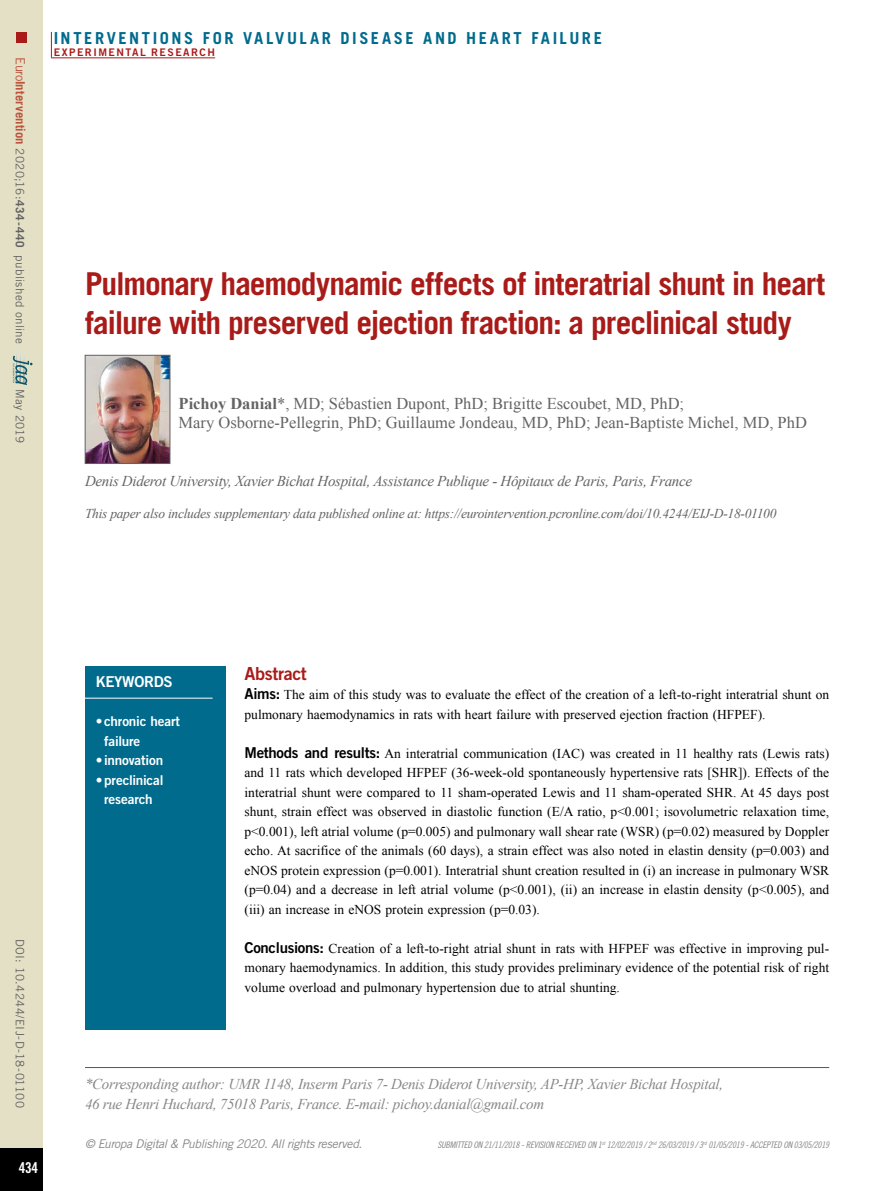
<style>
.page{position:relative;width:893px;height:1191px;background:#fff}
.page>*{position:absolute;margin:0;border:0;box-sizing:border-box;transform-origin:0 0}
.t1{font:700 31.5px/39px "Trade Gothic LT Std";letter-spacing:-.035em;color:#a91b18}
.t2{font:18px "Trade Gothic LT Std Bd 2";letter-spacing:-.02em;color:#a91b18}
.t3{font:16.5px/19.5px "Times New Roman";color:#646363}
.t4{font:700 16.5px "Trade Gothic LT Std";letter-spacing:.155em;color:#006b8d}
.t5{font:italic 15px/19.5px "Times New Roman";letter-spacing:-.02em;color:#878787}
.t6{font:italic 15px "Times New Roman";letter-spacing:-.02em;color:#646363}
.t7{font:15px "Trade Gothic LT Std Bd 2";letter-spacing:-.02em;color:#fff}
.t8{font:15px "Trade Gothic LT Std Bd Cn 20";color:#fff}
.t9{font:13.5px/19.5px "Times New Roman";color:#000;text-align:justify}
.t10{font:italic 13.5px "Times New Roman";letter-spacing:-.02em;color:#646363}
.t11{font:13.5px/19.5px "Trade Gothic LT Std Bd 2";letter-spacing:-.01em;color:#fff}
.t12{font:italic 12px "Trade Gothic LT Std";letter-spacing:-.03em;color:#878787}
.t13{font:11.7px "Trade Gothic LT Std";letter-spacing:.025em;color:#646363}
.t14{font:10.5px "Trade Gothic LT Std Bd 2";letter-spacing:.14em;color:#a91b18}
.t15{font:9px "Trade Gothic LT Std Cn 18 Obl";letter-spacing:-.02em;color:#878787}
.s1{font-size:12.75px;color:#bc533d}
.s2{font-weight:700;font-size:12.75px;color:#bc533d}
.s3{font-weight:700}
.s4{font-family:"Trade Gothic LT Std Bd 2";font-size:15px}
</style>
<div class="page">
<div style="left:0;top:0;width:43px;height:1191px;background:#e4e0c5"></div>
<div style="left:0;top:1148px;width:43px;height:43px;background:#000"></div>
<div style="left:16px;top:32px;width:10px;height:10px;background:#a91b18"></div>
<svg style="left:12px;top:356px;width:21px;height:29px"></svg>
<svg style="left:51px;top:32px;width:1px;height:25px"></svg>
<hr style="left:51px;top:57px;width:164px;height:1px;background:#a91b18">
<hr style="left:85px;top:1067px;width:744px;height:1px;background:#575756">
<div style="left:85px;top:665px;width:140px;height:364px;background:#006b8d"></div>
<hr style="left:83px;top:698px;width:130px;height:1px;background:#fff">
<img style="left:87px;top:357px;width:81px;height:104px">
<div style="left:85px;top:355px;width:85px;height:108px;border:1px solid #646363"></div>
<p class="t13" style="left:27px;top:57px;width:288px;rotate:90deg"><span class="s1">Euro</span><span class="s2">Intervention</span> 2020;16:<span class="s3">434-440</span> published online</p>
<p class="t13" style="left:27px;top:389px;width:56px;rotate:90deg">May 2019</p>
<p class="t4" style="left:54px;top:28px;width:550px">INTERVENTIONS FOR VALVULAR DISEASE AND HEART FAILURE</p>
<p class="t14" style="left:54px;top:45px;width:163px">EXPERIMENTAL RESEARCH</p>
<h1 class="t1" style="left:85px;top:264px;width:742px">Pulmonary haemodynamic effects of interatrial shunt in heart failure with preserved ejection fraction: a preclinical study</h1>
<p class="t3" style="left:179px;top:393px;width:630px"><span class="s3">Pichoy Danial</span>*, MD; Sébastien Dupont, PhD; Brigitte Escoubet, MD, PhD;<br>Mary Osborne-Pellegrin, PhD; Guillaume Jondeau, MD, PhD; Jean-Baptiste Michel, MD, PhD</p>
<p class="t6" style="left:85px;top:471px;width:608px">Denis Diderot University, Xavier Bichat Hospital, Assistance Publique - Hôpitaux de Paris, Paris, France</p>
<p class="t10" style="left:85px;top:504px;width:693px">This paper also includes supplementary data published online at: https://eurointervention.pcronline.com/doi/10.4244/EIJ-D-18-01100</p>
<p class="t13" style="left:27px;top:939px;width:170px;rotate:90deg">DOI: 10.4244/EIJ-D-18-01100</p>
<p class="t8" style="left:19px;top:1158px;width:21px">434</p>
<p class="t7" style="left:96px;top:672px;width:79px">KEYWORDS</p>
<p class="t11" style="left:104px;top:711px;width:77px;text-indent:-9px">• chronic heart failure</p>
<p class="t11" style="left:96px;top:750px;width:69px">• innovation</p>
<p class="t11" style="left:96px;top:770px;width:69px;text-align:center">•preclinical research</p>
<h2 class="t2" style="left:244px;top:662px;width:64px">Abstract</h2>
<p class="t9" style="left:244px;top:684px;width:586px"><span class="s4">Aims:</span> The aim of this study was to evaluate the effect of the creation of a left-to-right interatrial shunt on pulmonary haemodynamics in rats with heart failure with preserved ejection fraction (HFPEF).</p>
<p class="t9" style="left:244px;top:743px;width:586px"><span class="s4">Methods and results:</span> An interatrial communication (IAC) was created in 11 healthy rats (Lewis rats) and 11 rats which developed HFPEF (36-week-old spontaneously hypertensive rats [SHR]). Effects of the interatrial shunt were compared to 11 sham-operated Lewis and 11 sham-operated SHR. At 45 days post shunt, strain effect was observed in diastolic function (E/A ratio, p&lt;0.001; isovolumetric relaxation time, p&lt;0.001), left atrial volume (p=0.005) and pulmonary wall shear rate (WSR) (p=0.02) measured by Doppler echo. At sacrifice of the animals (60 days), a strain effect was also noted in elastin density (p=0.003) and eNOS protein expression (p=0.001). Interatrial shunt creation resulted in (i) an increase in pulmonary WSR (p=0.04) and a decrease in left atrial volume (p&lt;0.001), (ii) an increase in elastin density (p&lt;0.005), and (iii) an increase in eNOS protein expression (p=0.03).</p>
<p class="t9" style="left:244px;top:938px;width:586px"><span class="s4">Conclusions:</span> Creation of a left-to-right atrial shunt in rats with HFPEF was effective in improving pul&shy;monary haemodynamics. In addition, this study provides preliminary evidence of the potential risk of right volume overload and pulmonary hypertension due to atrial shunting.</p>
<p class="t5" style="left:85px;top:1074px;width:640px">*Corresponding author: UMR 1148, Inserm Paris 7- Denis Diderot University, AP-HP, Xavier Bichat Hospital,<br>46 rue Henri Huchard, 75018 Paris, France. E-mail: pichoy.danial@gmail.com</p>
<p class="t12" style="left:85px;top:1137px;width:279px">© Europa Digital &amp; Publishing 2020. All rights reserved.</p>
<p class="t15" style="left:437px;top:1139px;width:393px">SUBMITTED ON 21/11/2018 - REVISION RECEIVED ON 1<sup>st</sup> 12/02/2019 / 2<sup>nd</sup> 26/03/2019 / 3<sup>rd</sup> 01/05/2019 - ACCEPTED ON 03/05/2019</p>
</div>
